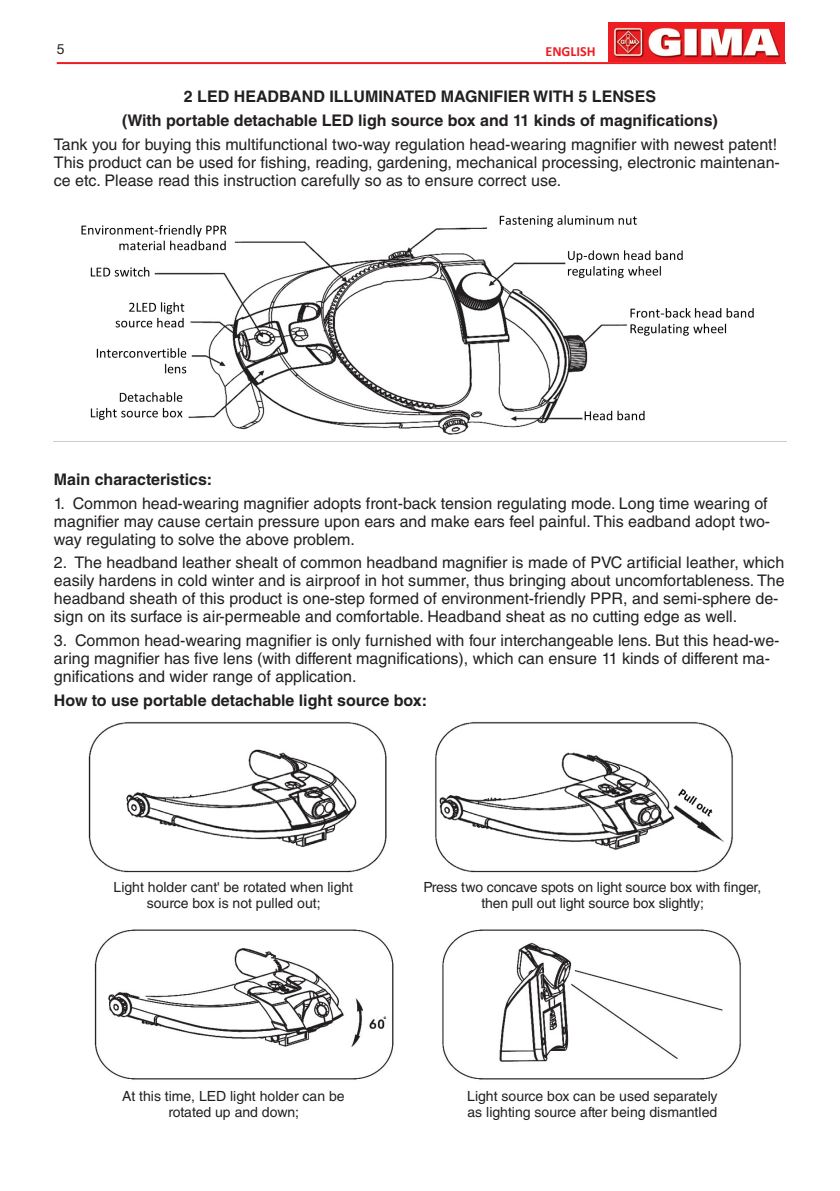
<style>
.page{position:relative;width:840px;height:1191px;background:#fff}
.page>*{position:absolute;margin:0;border:0;box-sizing:border-box;transform-origin:0 0}
.Testo_8_pt{font:16px/18px "Helvetica LT Std";color:#231f20}
.Testo_8_pt-2{font:700 16px "Helvetica LT Std";color:#231f20}
.Testo_8_pt_bold{font:700 16px "Helvetica LT Std";color:#231f20}
.Testo_8_pt-3{font:14px/16px "Helvetica LT Std";color:#231f20;text-align:center}
.t1{font:700 14px "Calibri";color:#ee1d23}
.t2{font:14px "Helvetica Neue LT Std";color:#231f20}
</style>
<div class="page">
<hr style="left:57px;top:62px;width:728px;height:2px;background:#ee1d23">
<img style="left:608px;top:23px;width:176px;height:39px">
<img style="left:54px;top:215px;width:731px;height:227px">
<img style="left:89px;top:721px;width:644px;height:152px">
<img style="left:94px;top:929px;width:647px;height:151px">
<p class="t2" style="left:57px;top:40px;width:9px">5</p>
<p class="t1" style="left:545px;top:41px;width:52px">ENGLISH</p>
<p class="Testo_8_pt-2" style="left:184px;top:87px;width:473px">2 LED HEADBAND ILLUMINATED MAGNIFIER WITH 5 LENSES</p>
<p class="Testo_8_pt-2" style="left:122px;top:110px;width:597px">(With portable detachable LED ligh source box and 11 kinds of magnifications)</p>
<p class="Testo_8_pt" style="left:54px;top:135px;width:727px">Tank you for buying this multifunctional two-way regulation head-wearing magnifier with newest patent!<br>This product can be used for fishing, reading, gardening, mechanical processing, electronic maintenan&shy;ce etc. Please read this instruction carefully so as to ensure correct use.</p>
<p class="Testo_8_pt_bold" style="left:54px;top:469px;width:160px">Main characteristics:</p>
<p class="Testo_8_pt" style="left:54px;top:494px;width:717px">1. Common head-wearing magnifier adopts front-back tension regulating mode. Long time wearing of magnifier may cause certain pressure upon ears and make ears feel painful. This eadband adopt two&shy;way regulating to solve the above problem.</p>
<p class="Testo_8_pt" style="left:54px;top:554px;width:731px">2. The headband leather shealt of common headband magnifier is made of PVC artificial leather, which easily hardens in cold winter and is airproof in hot summer, thus bringing about uncomfortableness. The headband sheath of this product is one-step formed of environment-friendly PPR, and semi-sphere de&shy;sign on its surface is air-permeable and comfortable. Headband sheat as no cutting edge as well.</p>
<p class="Testo_8_pt" style="left:54px;top:631px;width:726px">3. Common head-wearing magnifier is only furnished with four interchangeable lens. But this head-we&shy;aring magnifier has five lens (with different magnifications), which can ensure 11 kinds of different ma&shy;gnifications and wider range of application.</p>
<p class="Testo_8_pt_bold" style="left:54px;top:690px;width:374px">How to use portable detachable light source box:</p>
<p class="Testo_8_pt-3" style="left:113px;top:879px;width:241px">Light holder cant' be rotated when light source box is not pulled out;</p>
<p class="Testo_8_pt-3" style="left:423px;top:879px;width:339px">Press two concave spots on light source box with finger, then pull out light source box slightly;</p>
<p class="Testo_8_pt-3" style="left:122px;top:1087px;width:224px">At this time, LED light holder can be rotated up and down;</p>
<p class="Testo_8_pt-3" style="left:467px;top:1087px;width:251px;text-align:left">Light source box can be used separately as lighting source after being dismantled</p>
</div>
